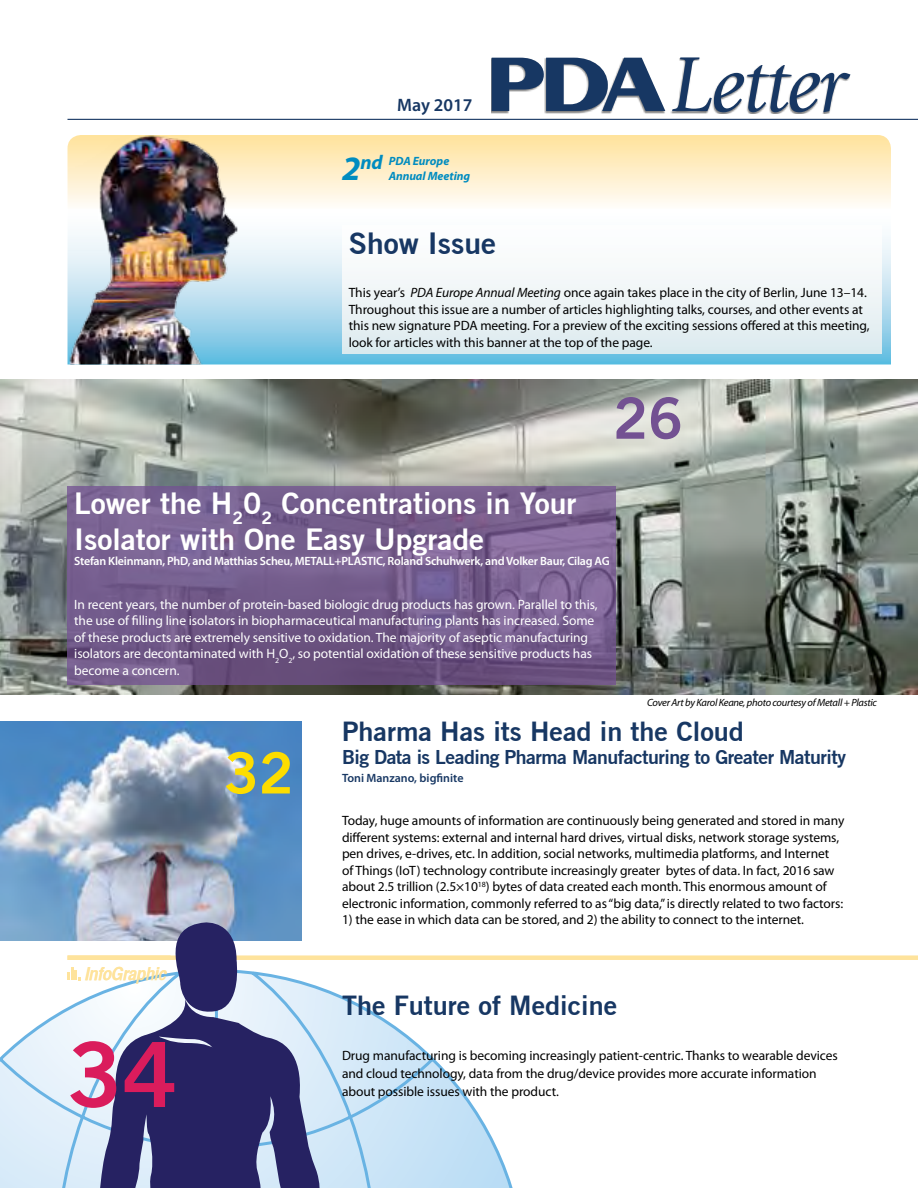
<style>
.page{position:relative;width:918px;height:1188px;background:#fff}
.page>*{position:absolute;margin:0;border:0;box-sizing:border-box;transform-origin:0 0}
.t1{font:700 90px "Trade Gothic No.2";color:#da1c5c}
.t2{font:700 57px "Trade Gothic No.2";color:#735192}
.t3{font:700 57px "Trade Gothic No.2";color:#fddd00}
.t4{font:700 30px/36px "Trade Gothic No.2";color:#fff}
.t5{font:700 30px "Trade Gothic No.2";color:#173763}
.t6{font:700 27px "Trade Gothic No.2";color:#173763}
.t7{font:700 19.5px "Trade Gothic No.2";letter-spacing:-.025em;color:#173763}
.t8{font:italic 18px "Helvetica CY Bold";letter-spacing:-.005em;color:#fee39c}
.t9{font:600 18px "Myriad Pro";color:#173763}
.t10{font:13.5px/16.5px "Myriad Pro";letter-spacing:-.005em;color:#000}
.t11{font:13.5px/16.5px "Myriad Pro";letter-spacing:-.005em;color:#fff}
.t12{font:600 12px "Myriad Pro";letter-spacing:-.02em;color:#fff}
.t13{font:italic 700 12px/15px "Myriad Pro";letter-spacing:-.005em;color:#008cc0}
.t14{font:600 12px "Myriad Pro";color:#173763}
.t15{font:italic 10.5px "Myriad Pro";letter-spacing:-.025em;color:#000}
.s1{font-size:34.2px}
.s2{font-size:19.95px}
.s3{font-style:italic}
</style>
<div class="page">
<div style="left:491px;top:58px;width:359px;height:55px;background:#000;opacity:.5"></div>
<svg style="left:492px;top:58px;width:173px;height:53px"></svg>
<svg style="left:672px;top:57px;width:178px;height:55px"></svg>
<hr style="left:68px;top:119px;width:850px;height:1px;background:#173763">
<div style="left:68px;top:955px;width:850px;height:5px;background:#fee39c"></div>
<img style="left:0;top:722px;width:302px;height:218px">
<svg style="left:237px;top:135px;width:654px;height:229px"></svg>
<img style="left:68px;top:135px;width:169px;height:229px">
<div style="left:342px;top:225px;width:539px;height:129px;background:linear-gradient(to bottom,#fff,#deebef)"></div>
<svg style="left:0;top:970px;width:513px;height:218px"></svg>
<svg style="left:159px;top:920px;width:83px;height:79px"></svg>
<svg style="left:92px;top:999px;width:257px;height:189px;background:#6f739e"></svg>
<img style="left:0;top:380px;width:918px;height:315px">
<svg style="left:68px;top:486px;width:548px;height:199px;background:#745c8c"></svg>
<div style="left:68px;top:955px;width:103px;height:5px;background:#fee39c"></div>
<svg style="left:68px;top:967px;width:12px;height:13px"></svg>
<h3 class="t9" style="left:397px;top:93px;width:77px">May 2017</h3>
<p class="t13" style="left:389px;top:153px;width:83px;text-indent:-47px"><span class="s1">2</span><span class="s2">nd</span> PDA Europe<br>Annual Meeting</p>
<h3 class="t5" style="left:349px;top:224px;width:149px">Show Issue</h3>
<p class="t10" style="left:349px;top:284px;width:522px">This year’s <span class="s3">PDA Europe Annual Meeting</span> once again takes place in the city of Berlin, June 13–14.<br>Throughout this issue are a number of articles highlighting talks, courses, and other events at this new signature PDA meeting. For a preview of the exciting sessions offered at this meeting, look for articles with this banner at the top of the page.</p>
<h2 class="t2" style="left:613px;top:383px;width:71px">26</h2>
<h3 class="t4" style="left:74px;top:485px;width:504px">Lower the H<sub>2</sub>0<sub>2</sub> Concentrations in Your<br>Isolator with One Easy Upgrade</h3>
<p class="t12" style="left:74px;top:554px;width:537px">Stefan Kleinmann, PhD, and Matthias Scheu, METALL+PLASTIC, Roland Schuhwerk, and Volker Baur, Cilag AG</p>
<p class="t11" style="left:74px;top:596px;width:525px">In recent years, the number of protein-based biologic drug products has grown. Parallel to this, the use of filling line isolators in biopharmaceutical manufacturing plants has increased. Some of these products are extremely sensitive to oxidation. The majority of aseptic manufacturing isolators are decontaminated with H<sub>2</sub>O<sub>2</sub>, so potential oxidation of these sensitive products has become a concern.</p>
<p class="t15" style="left:647px;top:696px;width:231px">Cover Art by Karol Keane, photo courtesy of Metall + Plastic</p>
<h2 class="t3" style="left:224px;top:738px;width:71px">32</h2>
<h3 class="t8" style="left:86px;top:963px;width:83px">InfoGraphic</h3>
<h1 class="t1" style="left:68px;top:1019px;width:111px">34</h1>
<h3 class="t6" style="left:342px;top:715px;width:403px">Pharma Has its Head in the Cloud</h3>
<h3 class="t7" style="left:342px;top:745px;width:506px">Big Data is Leading Pharma Manufacturing to Greater Maturity</h3>
<p class="t14" style="left:342px;top:770px;width:123px">Toni Manzano, bigfinite</p>
<p class="t10" style="left:342px;top:812px;width:504px">Today, huge amounts of information are continuously being generated and stored in many different systems: external and internal hard drives, virtual disks, network storage systems, pen drives, e-drives, etc. In addition, social networks, multimedia platforms, and Internet<br>of Things (IoT) technology contribute increasingly greater bytes of data. In fact, 2016 saw about 2.5 trillion (2.5×10<sup>18</sup>) bytes of data created each month. This enormous amount of electronic information, commonly referred to as “big data,” is directly related to two factors:</p>
<p class="t10" style="left:342px;top:911px;width:464px">1) the ease in which data can be stored, and 2) the ability to connect to the internet.</p>
<h3 class="t6" style="left:342px;top:989px;width:277px">The Future of Medicine</h3>
<p class="t10" style="left:342px;top:1046px;width:497px;line-height:18px">Drug manufacturing is becoming increasingly patient-centric. Thanks to wearable devices and cloud technology, data from the drug/device provides more accurate information about possible issues with the product.</p>
</div>
